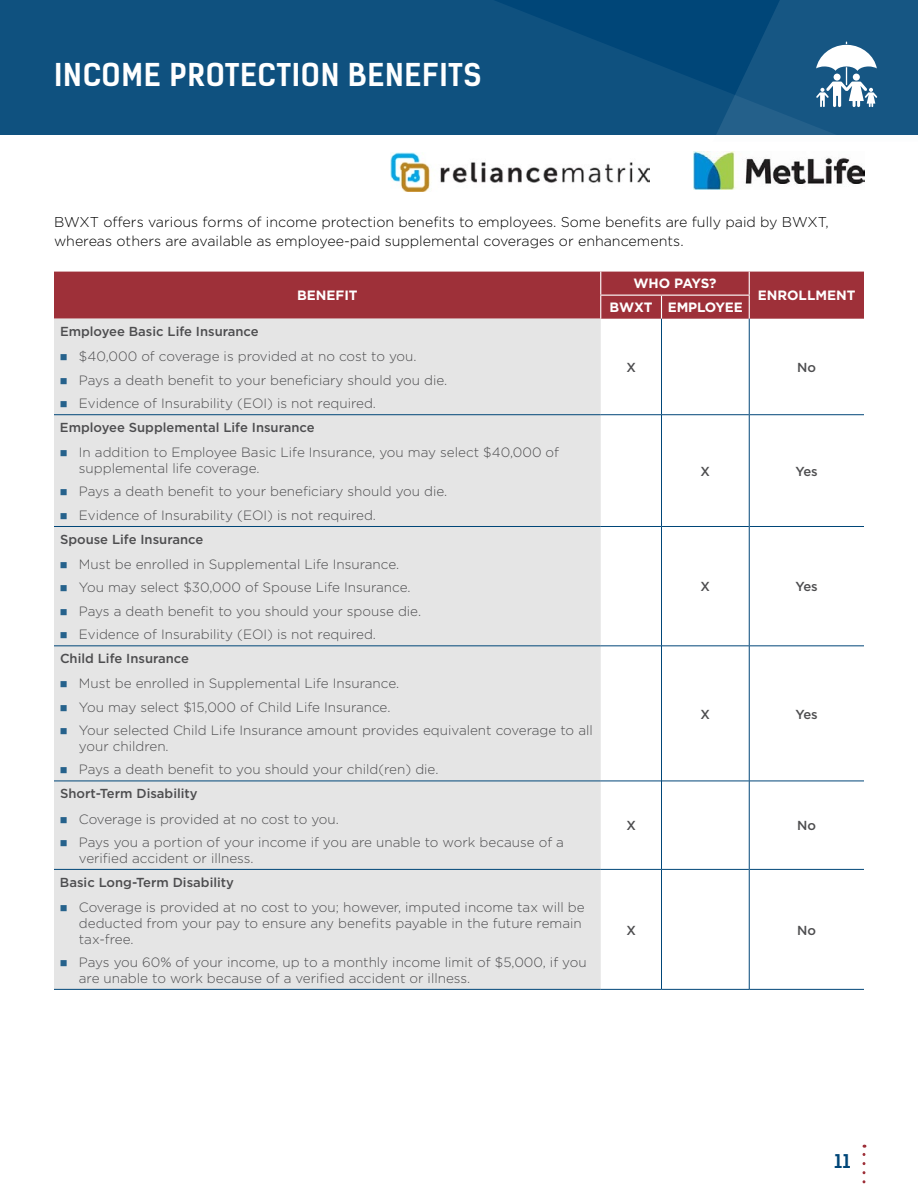
<style>
.page{position:relative;width:918px;height:1188px;background:#fff}
.page>*{position:absolute;margin:0;border:0;box-sizing:border-box;transform-origin:0 0}
.t1{font:700 30px "Kelson Sans";letter-spacing:.025em;color:#fff}
.t2{font:700 18px "Kelson Sans";color:#004678}
.t3{font:300 14.25px/18.8px "Gotham";color:#000}
.t4{font:300 13.5px/23.2px "Gotham";color:#4d4d4f}
.t5{font:700 13.5px "Gotham";color:#fff}
.t6{font:500 13.05px "Gotham";color:#4d4d4f}
</style>
<div class="page">
<svg style="left:0;top:0;width:713px;height:135px;background:#0d4f7e"></svg>
<div style="left:54px;top:319px;width:547px;height:670px;background:#e5e5e5"></div>
<div style="left:54px;top:272px;width:810px;height:47px;background:#9e3039"></div>
<hr style="left:54px;top:414px;width:547px;height:1px;background:#004678">
<hr style="left:54px;top:526px;width:547px;height:1px;background:#004678">
<hr style="left:601px;top:414px;width:60px;height:1px;background:#004678">
<hr style="left:601px;top:526px;width:60px;height:1px;background:#004678">
<hr style="left:662px;top:414px;width:87px;height:1px;background:#004678">
<hr style="left:662px;top:526px;width:87px;height:1px;background:#004678">
<hr style="left:750px;top:414px;width:114px;height:1px;background:#004678">
<hr style="left:750px;top:526px;width:114px;height:1px;background:#004678">
<hr style="left:54px;top:646px;width:547px;height:1px;background:#004678">
<hr style="left:601px;top:646px;width:60px;height:1px;background:#004678">
<hr style="left:662px;top:646px;width:87px;height:1px;background:#004678">
<hr style="left:750px;top:646px;width:114px;height:1px;background:#004678">
<hr style="left:54px;top:781px;width:547px;height:1px;background:#004678">
<hr style="left:601px;top:781px;width:60px;height:1px;background:#004678">
<hr style="left:662px;top:781px;width:87px;height:1px;background:#004678">
<hr style="left:750px;top:781px;width:114px;height:1px;background:#004678">
<hr style="left:54px;top:869px;width:547px;height:1px;background:#004678">
<hr style="left:601px;top:869px;width:60px;height:1px;background:#004678">
<hr style="left:662px;top:869px;width:87px;height:1px;background:#004678">
<hr style="left:750px;top:869px;width:114px;height:1px;background:#004678">
<hr style="left:661px;top:319px;width:1px;height:96px;background:#004678">
<hr style="left:749px;top:319px;width:1px;height:96px;background:#004678">
<hr style="left:661px;top:415px;width:1px;height:111px;background:#004678">
<hr style="left:749px;top:415px;width:1px;height:111px;background:#004678">
<hr style="left:661px;top:526px;width:1px;height:120px;background:#004678">
<hr style="left:749px;top:526px;width:1px;height:120px;background:#004678">
<hr style="left:661px;top:646px;width:1px;height:135px;background:#004678">
<hr style="left:749px;top:646px;width:1px;height:135px;background:#004678">
<hr style="left:661px;top:781px;width:1px;height:88px;background:#004678">
<hr style="left:749px;top:781px;width:1px;height:88px;background:#004678">
<hr style="left:661px;top:869px;width:1px;height:120px;background:#004678">
<hr style="left:749px;top:869px;width:1px;height:120px;background:#004678">
<hr style="left:54px;top:989px;width:547px;height:1px;background:#004678">
<hr style="left:601px;top:989px;width:61px;height:1px;background:#004678">
<hr style="left:662px;top:989px;width:87px;height:1px;background:#004678">
<hr style="left:749px;top:989px;width:115px;height:1px;background:#004678">
<hr style="left:600px;top:295px;width:62px;height:1px;background:#fff">
<hr style="left:662px;top:295px;width:88px;height:1px;background:#fff">
<img style="left:694px;top:151px;width:170px;height:39px">
<img style="left:390px;top:152px;width:260px;height:40px">
<svg style="left:713px;top:0;width:205px;height:135px;background:#235f8a"></svg>
<svg style="left:862px;top:1145px;width:4px;height:39px"></svg>
<svg style="left:61px;top:354px;width:6px;height:7px"></svg>
<svg style="left:61px;top:378px;width:6px;height:6px"></svg>
<svg style="left:61px;top:401px;width:6px;height:6px"></svg>
<svg style="left:61px;top:450px;width:6px;height:7px"></svg>
<svg style="left:61px;top:490px;width:6px;height:6px"></svg>
<svg style="left:61px;top:513px;width:6px;height:6px"></svg>
<svg style="left:61px;top:562px;width:6px;height:6px"></svg>
<svg style="left:61px;top:586px;width:6px;height:6px"></svg>
<svg style="left:61px;top:609px;width:6px;height:6px"></svg>
<svg style="left:61px;top:632px;width:6px;height:6px"></svg>
<svg style="left:61px;top:682px;width:6px;height:6px"></svg>
<svg style="left:61px;top:705px;width:6px;height:6px"></svg>
<svg style="left:61px;top:728px;width:6px;height:6px"></svg>
<svg style="left:61px;top:767px;width:6px;height:6px"></svg>
<svg style="left:61px;top:817px;width:6px;height:6px"></svg>
<svg style="left:61px;top:840px;width:6px;height:6px"></svg>
<svg style="left:61px;top:905px;width:6px;height:6px"></svg>
<svg style="left:61px;top:960px;width:6px;height:6px"></svg>
<h1 class="t1" style="left:54px;top:56px;width:429px">INCOME PROTECTION BENEFITS</h1>
<p class="t3" style="left:54px;top:213px;width:776px">BWXT offers various forms of income protection benefits to employees. Some benefits are fully paid by BWXT, whereas others are available as employee-paid supplemental coverages or enhancements.</p>
<p class="t5" style="left:297px;top:286px;width:62px">BENEFIT</p>
<p class="t5" style="left:633px;top:275px;width:85px">WHO PAYS?</p>
<p class="t5" style="left:610px;top:298px;width:135px">BWXT EMPLOYEE</p>
<p class="t5" style="left:758px;top:286px;width:99px">ENROLLMENT</p>
<p class="t6" style="left:60px;top:323px;width:200px">Employee Basic Life Insurance</p>
<p class="t4" style="left:79px;top:345px;width:370px">$40,000 of coverage is provided at no cost to you.<br>Pays a death benefit to your beneficiary should you die.<br>Evidence of Insurability (EOI) is not required.</p>
<p class="t6" style="left:626px;top:359px;width:11px">X</p>
<p class="t6" style="left:797px;top:359px;width:20px">No</p>
<p class="t6" style="left:60px;top:419px;width:256px">Employee Supplemental Life Insurance</p>
<p class="t4" style="left:79px;top:444px;width:482px;line-height:15.8px">In addition to Employee Basic Life Insurance, you may select $40,000 of supplemental life coverage.</p>
<p class="t4" style="left:79px;top:480px;width:370px">Pays a death benefit to your beneficiary should you die.<br>Evidence of Insurability (EOI) is not required.</p>
<p class="t6" style="left:701px;top:463px;width:11px">X</p>
<p class="t6" style="left:795px;top:463px;width:24px">Yes</p>
<p class="t6" style="left:60px;top:531px;width:145px">Spouse Life Insurance</p>
<p class="t4" style="left:79px;top:552px;width:344px">Must be enrolled in Supplemental Life Insurance.<br>You may select $30,000 of Spouse Life Insurance.<br>Pays a death benefit to you should your spouse die.<br>Evidence of Insurability (EOI) is not required.</p>
<p class="t6" style="left:60px;top:650px;width:131px">Child Life Insurance</p>
<p class="t4" style="left:79px;top:672px;width:515px">Must be enrolled in Supplemental Life Insurance.<br>You may select $15,000 of Child Life Insurance.<br>Your selected Child Life Insurance amount provides equivalent coverage to all</p>
<p class="t4" style="left:79px;top:734px;width:361px">your children.<br>Pays a death benefit to you should your child(ren) die.</p>
<p class="t6" style="left:60px;top:785px;width:139px">Short-Term Disability</p>
<p class="t4" style="left:79px;top:807px;width:487px">Coverage is provided at no cost to you.<br>Pays you a portion of your income if you are unable to work because of a</p>
<p class="t4" style="left:79px;top:846px;width:176px">verified accident or illness.</p>
<p class="t6" style="left:60px;top:873px;width:176px">Basic Long-Term Disability</p>
<p class="t4" style="left:79px;top:899px;width:507px;line-height:15.8px">Coverage is provided at no cost to you; however, imputed income tax will be deducted from your pay to ensure any benefits payable in the future remain tax-free.</p>
<p class="t4" style="left:79px;top:954px;width:509px;line-height:15.8px">Pays you 60% of your income, up to a monthly income limit of $5,000, if you are unable to work because of a verified accident or illness.</p>
<p class="t6" style="left:701px;top:578px;width:11px">X</p>
<p class="t6" style="left:795px;top:578px;width:24px">Yes</p>
<p class="t6" style="left:701px;top:705px;width:11px">X</p>
<p class="t6" style="left:795px;top:705px;width:24px">Yes</p>
<p class="t6" style="left:626px;top:817px;width:11px">X</p>
<p class="t6" style="left:797px;top:817px;width:20px">No</p>
<p class="t6" style="left:626px;top:921px;width:11px">X</p>
<p class="t6" style="left:797px;top:921px;width:20px">No</p>
<h2 class="t2" style="left:834px;top:1150px;width:18px">11</h2>
</div>
